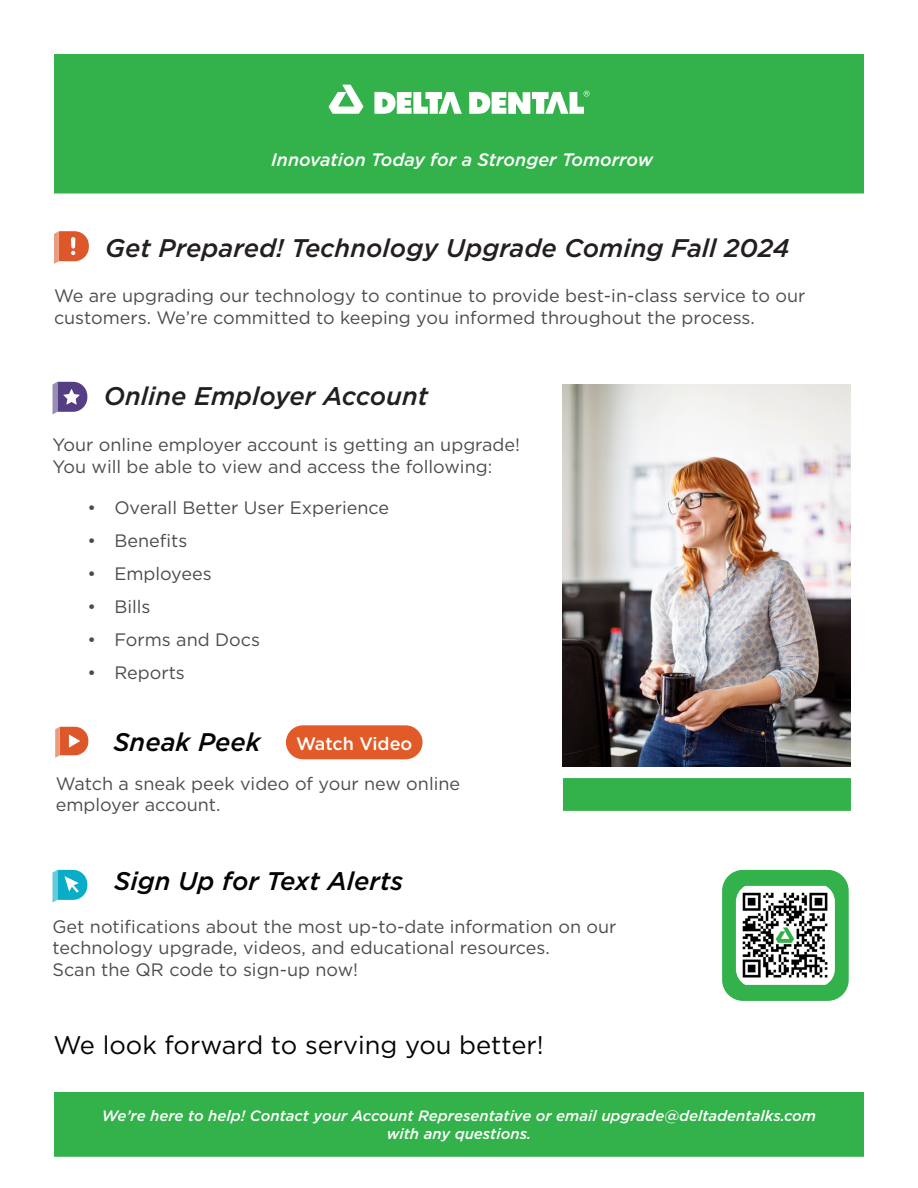
<style>
.page{position:relative;width:918px;height:1188px;background:#fff}
.page>*{position:absolute;margin:0;border:0;box-sizing:border-box;transform-origin:0 0}
.t1{font:italic 500 25.5px "Gotham";color:#231f20}
.t2{font:25.5px "Gotham";color:#040503}
.t3{font:italic 500 25.5px "Gotham";color:#040503}
.t4{font:18px/21.6px "Gotham";color:#4b4c4d}
.t5{font:18px/21.6px "Gotham";color:#4d4d4f}
.t6{font:italic 500 18px "Gotham";color:#fff}
.t7{font:500 18px "Gotham";letter-spacing:-.005em;color:#fff}
.t8{font:italic 500 15px/18px "Gotham";color:#fff;text-align:center}
</style>
<div class="page">
<div style="left:54px;top:54px;width:810px;height:140px;background:#33b14a;border:2px solid #33b14a"></div>
<svg style="left:53px;top:382px;width:34px;height:32px"></svg>
<svg style="left:54px;top:231px;width:35px;height:33px"></svg>
<svg style="left:328px;top:85px;width:36px;height:29px"></svg>
<svg style="left:374px;top:92px;width:88px;height:22px"></svg>
<svg style="left:469px;top:91px;width:120px;height:23px"></svg>
<img style="left:563px;top:385px;width:288px;height:382px">
<div style="left:563px;top:778px;width:288px;height:33px;background:#33b14a;border:2px solid #33b14a"></div>
<div style="left:54px;top:1092px;width:810px;height:65px;background:#33b14a;border:2px solid #33b14a"></div>
<svg style="left:53px;top:870px;width:34px;height:33px"></svg>
<div style="left:725px;top:873px;width:121px;height:125px;background:#33b14a;border-radius:18px"></div>
<div style="left:722px;top:870px;width:127px;height:131px;border:6px solid #33b14a;border-radius:18px"></div>
<svg style="left:55px;top:727px;width:33px;height:31px"></svg>
<img style="left:736px;top:886px;width:99px;height:99px">
<div style="left:286px;top:725px;width:137px;height:34px;background:#e15a27;border-radius:17px"></div>
<p class="t6" style="left:271px;top:148px;width:383px">Innovation Today for a Stronger Tomorrow</p>
<p class="t1" style="left:105px;top:231px;width:686px">Get Prepared! Technology Upgrade Coming Fall 2024</p>
<p class="t4" style="left:54px;top:284px;width:753px">We are upgrading our technology to continue to provide best-in-class service to our customers. We’re committed to keeping you informed throughout the process.</p>
<p class="t1" style="left:104px;top:380px;width:326px">Online Employer Account</p>
<p class="t4" style="left:52px;top:434px;width:469px">Your online employer account is getting an upgrade!<br>You will be able to view and access the following:</p>
<p class="t4" style="left:87px;top:497px;width:303px">• Overall Better User Experience</p>
<p class="t4" style="left:87px;top:530px;width:101px">• Benefits</p>
<p class="t4" style="left:87px;top:563px;width:126px">• Employees</p>
<p class="t4" style="left:87px;top:596px;width:65px">• Bills</p>
<p class="t4" style="left:87px;top:629px;width:174px">• Forms and Docs</p>
<p class="t4" style="left:87px;top:662px;width:99px">• Reports</p>
<p class="t3" style="left:113px;top:725px;width:149px">Sneak Peek</p>
<p class="t5" style="left:56px;top:772px;width:406px">Watch a sneak peek video of your new online employer account.</p>
<p class="t7" style="left:296px;top:731px;width:118px">Watch Video</p>
<p class="t3" style="left:114px;top:865px;width:291px">Sign Up for Text Alerts</p>
<p class="t4" style="left:53px;top:915px;width:566px">Get notifications about the most up-to-date information on our technology upgrade, videos, and educational resources.</p>
<p class="t4" style="left:53px;top:958px;width:307px">Scan the QR code to sign-up now!</p>
<p class="t2" style="left:53px;top:1029px;width:492px">We look forward to serving you better!</p>
<p class="t8" style="left:102px;top:1107px;width:716px">We’re here to help! Contact your Account Representative or email upgrade@deltadentalks.com with any questions.</p>
</div>
